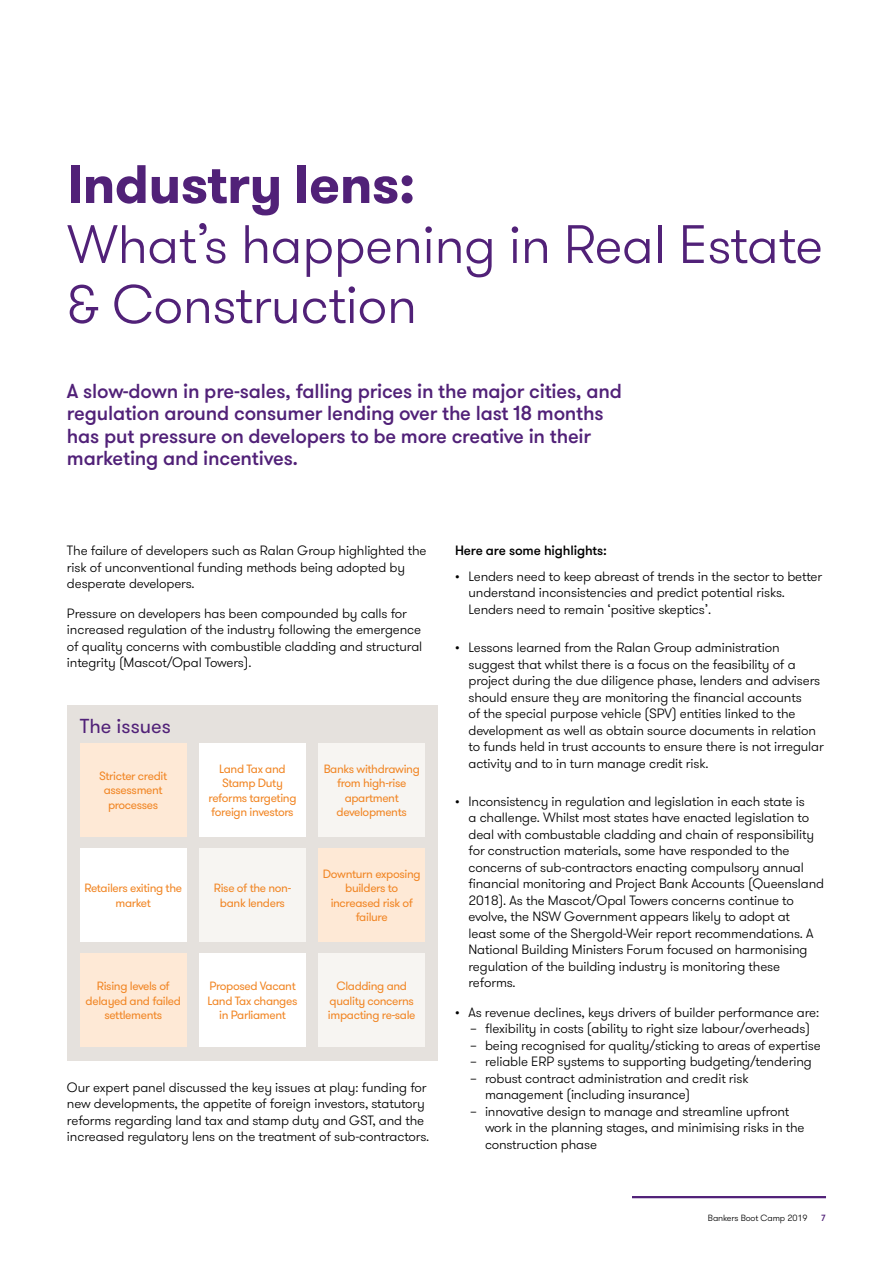
<style>
.page{position:relative;width:893px;height:1263px;background:#fff}
.page>*{position:absolute;margin:0;border:0;box-sizing:border-box;transform-origin:0 0}
.t1{font:300 54px/60px "GT Walsheim Pro";letter-spacing:-.01em;color:#512178}
.t2{font:700 54px "GT Walsheim Pro";letter-spacing:-.01em;color:#512178}
.t3{font:500 20.25px/22.5px "GT Walsheim Pro";letter-spacing:-.01em;color:#512178}
.t4{font:20.25px "GT Walsheim Pro";color:#512178}
.t5{font:300 13.5px/16.5px "GT Walsheim Pro";letter-spacing:-.01em;color:#000}
.t6{font:500 13.5px "GT Walsheim Pro";letter-spacing:-.01em;color:#000}
.t7{font:12px/14.4px "GT Walsheim Pro";letter-spacing:-.03em;color:#f18625;text-align:center}
.t8{font:300 9px "GT Walsheim Pro";letter-spacing:-.01em;color:#000}
.t9{font:500 9px "GT Walsheim Pro";color:#512178}
</style>
<div class="page">
<hr style="left:632px;top:1196px;width:194px;height:2px;background:#512178">
<div style="left:67px;top:705px;width:370px;height:356px;background:#e5e1dd"></div>
<div style="left:80px;top:743px;width:106px;height:94px;background:#fee9d6"></div>
<div style="left:199px;top:743px;width:107px;height:94px;background:#fff"></div>
<div style="left:319px;top:743px;width:106px;height:94px;background:#f7f5f2"></div>
<div style="left:80px;top:848px;width:106px;height:94px;background:#fff"></div>
<div style="left:199px;top:848px;width:107px;height:94px;background:#f7f5f2"></div>
<div style="left:319px;top:848px;width:106px;height:94px;background:#fee9d6"></div>
<div style="left:80px;top:953px;width:107px;height:94px;background:#fee9d6"></div>
<div style="left:199px;top:953px;width:107px;height:94px;background:#fff"></div>
<div style="left:319px;top:953px;width:106px;height:94px;background:#f7f5f2"></div>
<h1 class="t2" style="left:67px;top:149px;width:350px">Industry lens:</h1>
<h1 class="t1" style="left:67px;top:215px;width:758px">What’s happening in Real Estate &amp; Construction</h1>
<h2 class="t3" style="left:67px;top:380px;width:556px">A slow-down in pre-sales, falling prices in the major cities, and regulation around consumer lending over the last 18 months has put pressure on developers to be more creative in their marketing and incentives.</h2>
<p class="t5" style="left:67px;top:543px;width:361px">The failure of developers such as Ralan Group highlighted the risk of unconventional funding methods being adopted by desperate developers.</p>
<p class="t5" style="left:67px;top:605px;width:357px">Pressure on developers has been compounded by calls for increased regulation of the industry following the emergence of quality concerns with combustible cladding and structural integrity (Mascot/Opal Towers).</p>
<h2 class="t4" style="left:80px;top:713px;width:93px">The issues</h2>
<p class="t7" style="left:99px;top:769px;width:70px">Stricter credit assessment processes</p>
<p class="t7" style="left:208px;top:762px;width:90px">Land Tax and<br>Stamp Duty reforms targeting foreign investors</p>
<p class="t7" style="left:324px;top:762px;width:98px">Banks withdrawing from high-rise apartment developments</p>
<p class="t7" style="left:84px;top:881px;width:99px">Retailers exiting the market</p>
<p class="t7" style="left:214px;top:881px;width:79px">Rise of the non&shy;bank lenders</p>
<p class="t7" style="left:323px;top:867px;width:99px">Downturn exposing builders to increased risk of failure</p>
<p class="t7" style="left:86px;top:979px;width:97px">Rising levels of delayed and failed settlements</p>
<p class="t7" style="left:208px;top:979px;width:91px">Proposed Vacant<br>Land Tax changes in Parliament</p>
<p class="t7" style="left:328px;top:979px;width:89px">Cladding and quality concerns impacting re-sale</p>
<p class="t5" style="left:67px;top:1079px;width:364px">Our expert panel discussed the key issues at play: funding for new developments, the appetite of foreign investors, statutory reforms regarding land tax and stamp duty and GST, and the increased regulatory lens on the treatment of sub-contractors.</p>
<p class="t6" style="left:455px;top:542px;width:153px">Here are some highlights:</p>
<p class="t5" style="left:468px;top:568px;width:355px;text-indent:-14px">• Lenders need to keep abreast of trends in the sector to better understand inconsistencies and predict potential risks.<br>Lenders need to remain ‘positive skeptics’.</p>
<p class="t5" style="left:468px;top:639px;width:357px;text-indent:-14px">• Lessons learned from the Ralan Group administration suggest that whilst there is a focus on the feasibility of a project during the due diligence phase, lenders and advisers should ensure they are monitoring the financial accounts<br>of the special purpose vehicle (SPV) entities linked to the development as well as obtain source documents in relation to funds held in trust accounts to ensure there is not irregular activity and to in turn manage credit risk.</p>
<p class="t5" style="left:468px;top:793px;width:357px;text-indent:-14px">• Inconsistency in regulation and legislation in each state is<br>a challenge. Whilst most states have enacted legislation to deal with combustable cladding and chain of responsibility for construction materials, some have responded to the concerns of sub-contractors enacting compulsory annual financial monitoring and Project Bank Accounts (Queensland 2018). As the Mascot/Opal Towers concerns continue to evolve, the NSW Government appears likely to adopt at<br>least some of the Shergold-Weir report recommendations. A National Building Ministers Forum focused on harmonising regulation of the building industry is monitoring these reforms.</p>
<p class="t5" style="left:455px;top:1004px;width:366px">• As revenue declines, keys drivers of builder performance are:</p>
<p class="t5" style="left:470px;top:1020px;width:341px">– flexibility in costs (ability to right size labour/overheads)</p>
<p class="t5" style="left:470px;top:1037px;width:352px">– being recognised for quality/sticking to areas of expertise</p>
<p class="t5" style="left:470px;top:1053px;width:343px">– reliable ERP systems to supporting budgeting/tendering</p>
<p class="t5" style="left:485px;top:1070px;width:265px;text-indent:-15px">– robust contract administration and credit risk management (including insurance)</p>
<p class="t5" style="left:485px;top:1103px;width:321px;text-indent:-15px">– innovative design to manage and streamline upfront work in the planning stages, and minimising risks in the construction phase</p>
<p class="t8" style="left:708px;top:1212px;width:101px">Bankers Boot Camp 2019</p>
<p class="t9" style="left:821px;top:1212px;width:7px">7</p>
</div>
